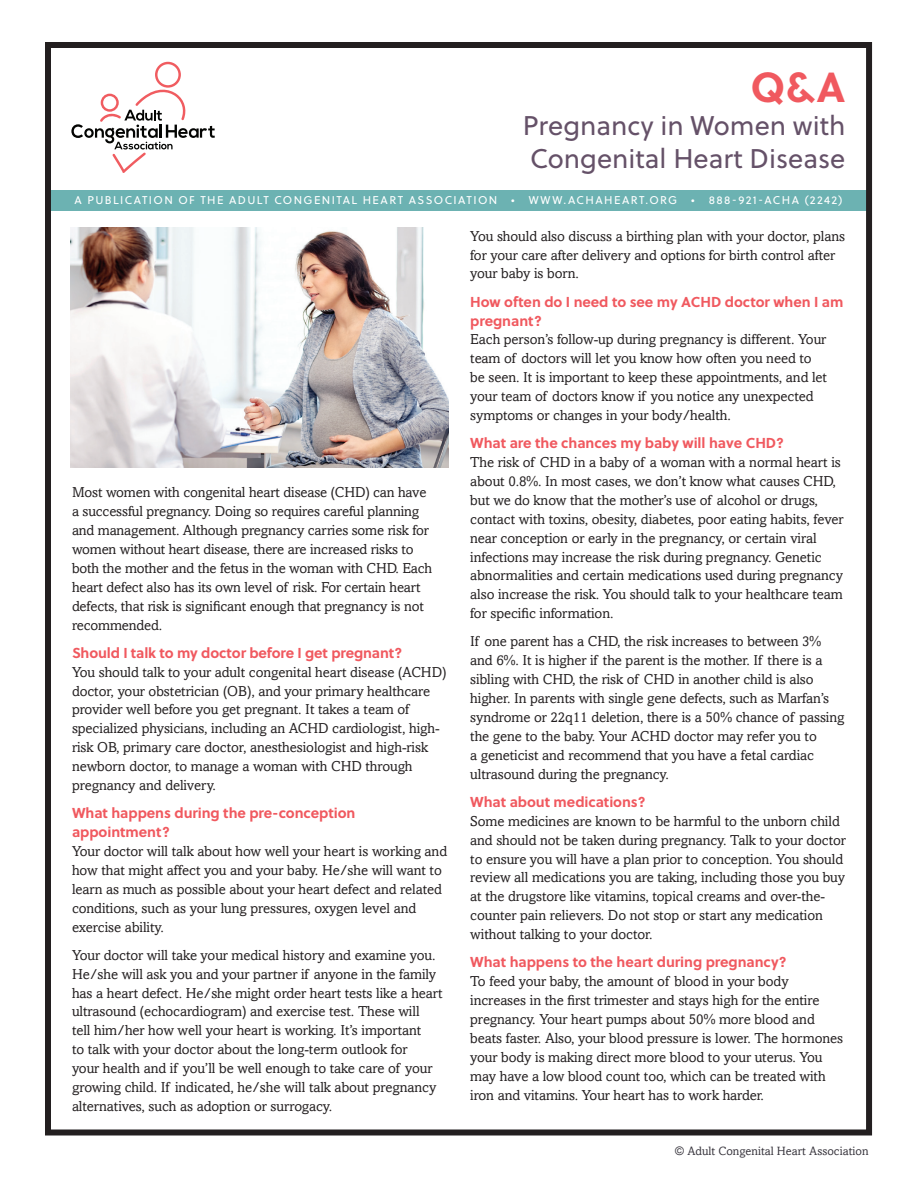
<style>
.page{position:relative;width:918px;height:1188px;background:#fff}
.page>*{position:absolute;margin:0;border:0;box-sizing:border-box;transform-origin:0 0}
.t1{font:700 42px "Soleil";color:#f0595f}
.t2{font:27px/33px "Soleil";color:#655168}
.t3{font:14.4px/18.9px "Amasis";letter-spacing:-.005em;color:#231f20}
.t4{font:700 14.4px/18.9px "Soleil";letter-spacing:-.005em;color:#f0595f}
.t5{font:12px "Amasis";color:#38353d}
.t6{font:11.25px "Soleil";letter-spacing:.12em;color:#fff}
</style>
<div class="page">
<div style="left:50px;top:190px;width:821px;height:20px;background:#6cb2b2"></div>
<div style="left:45px;top:42px;width:827px;height:1094px;border:6px solid #231f20"></div>
<img style="left:71px;top:228px;width:378px;height:240px">
<svg style="left:71px;top:62px;width:144px;height:111px"></svg>
<h1 class="t1" style="left:751px;top:55px;width:96px">Q&amp;A</h1>
<h2 class="t2" style="left:523px;top:108px;width:324px">Pregnancy in Women with<br>Congenital Heart Disease</h2>
<p class="t6" style="left:75px;top:192px;width:769px">A PUBLICATION OF THE ADULT CONGENITAL HEART ASSOCIATION • WWW.ACHAHEART.ORG • 888-921-ACHA (2242)</p>
<p class="t3" style="left:72px;top:483px;width:362px">Most women with congenital heart disease (CHD) can have a successful pregnancy. Doing so requires careful planning and management. Although pregnancy carries some risk for women without heart disease, there are increased risks to both the mother and the fetus in the woman with CHD. Each heart defect also has its own level of risk. For certain heart defects, that risk is significant enough that pregnancy is not recommended.</p>
<p class="t4" style="left:72px;top:643px;width:332px">Should I talk to my doctor before I get pregnant?</p>
<p class="t3" style="left:72px;top:662px;width:376px">You should talk to your adult congenital heart disease (ACHD) doctor, your obstetrician (OB), and your primary healthcare provider well before you get pregnant. It takes a team of specialized physicians, including an ACHD cardiologist, high&shy;risk OB, primary care doctor, anesthesiologist and high-risk newborn doctor, to manage a woman with CHD through pregnancy and delivery.</p>
<p class="t4" style="left:72px;top:803px;width:285px">What happens during the pre-conception appointment?</p>
<p class="t3" style="left:72px;top:842px;width:377px">Your doctor will talk about how well your heart is working and how that might affect you and your baby. He/she will want to learn as much as possible about your heart defect and related conditions, such as your lung pressures, oxygen level and exercise ability.</p>
<p class="t3" style="left:72px;top:945px;width:372px">Your doctor will take your medical history and examine you.<br>He/she will ask you and your partner if anyone in the family has a heart defect. He/she might order heart tests like a heart ultrasound (echocardiogram) and exercise test. These will<br>tell him/her how well your heart is working. It’s important<br>to talk with your doctor about the long-term outlook for<br>your health and if you’ll be well enough to take care of your growing child. If indicated, he/she will talk about pregnancy alternatives, such as adoption or surrogacy.</p>
<p class="t3" style="left:470px;top:226px;width:376px">You should also discuss a birthing plan with your doctor, plans for your care after delivery and options for birth control after your baby is born.</p>
<p class="t4" style="left:470px;top:291px;width:375px">How often do I need to see my ACHD doctor when I am pregnant?</p>
<p class="t3" style="left:470px;top:330px;width:358px">Each person’s follow-up during pregnancy is different. Your team of doctors will let you know how often you need to be seen. It is important to keep these appointments, and let your team of doctors know if you notice any unexpected symptoms or changes in your body/health.</p>
<p class="t4" style="left:470px;top:433px;width:315px">What are the chances my baby will have CHD?</p>
<p class="t3" style="left:470px;top:453px;width:375px">The risk of CHD in a baby of a woman with a normal heart is about 0.8%. In most cases, we don’t know what causes CHD, but we do know that the mother’s use of alcohol or drugs, contact with toxins, obesity, diabetes, poor eating habits, fever near conception or early in the pregnancy, or certain viral infections may increase the risk during pregnancy. Genetic abnormalities and certain medications used during pregnancy also increase the risk. You should talk to your healthcare team for specific information.</p>
<p class="t3" style="left:470px;top:632px;width:376px">If one parent has a CHD, the risk increases to between 3% and 6%. It is higher if the parent is the mother. If there is a sibling with CHD, the risk of CHD in another child is also higher. In parents with single gene defects, such as Marfan’s syndrome or 22q11 deletion, there is a 50% chance of passing the gene to the baby. Your ACHD doctor may refer you to<br>a geneticist and recommend that you have a fetal cardiac ultrasound during the pregnancy.</p>
<p class="t4" style="left:470px;top:792px;width:177px">What about medications?</p>
<p class="t3" style="left:470px;top:811px;width:377px">Some medicines are known to be harmful to the unborn child and should not be taken during pregnancy. Talk to your doctor to ensure you will have a plan prior to conception. You should review all medications you are taking, including those you buy at the drugstore like vitamins, topical creams and over-the&shy;counter pain relievers. Do not stop or start any medication without talking to your doctor.</p>
<p class="t4" style="left:470px;top:952px;width:318px">What happens to the heart during pregnancy?</p>
<p class="t3" style="left:470px;top:972px;width:374px">To feed your baby, the amount of blood in your body increases in the first trimester and stays high for the entire pregnancy. Your heart pumps about 50% more blood and beats faster. Also, your blood pressure is lower. The hormones your body is making direct more blood to your uterus. You may have a low blood count too, which can be treated with iron and vitamins. Your heart has to work harder.</p>
<p class="t5" style="left:675px;top:1144px;width:195px">© Adult Congenital Heart Association</p>
</div>
